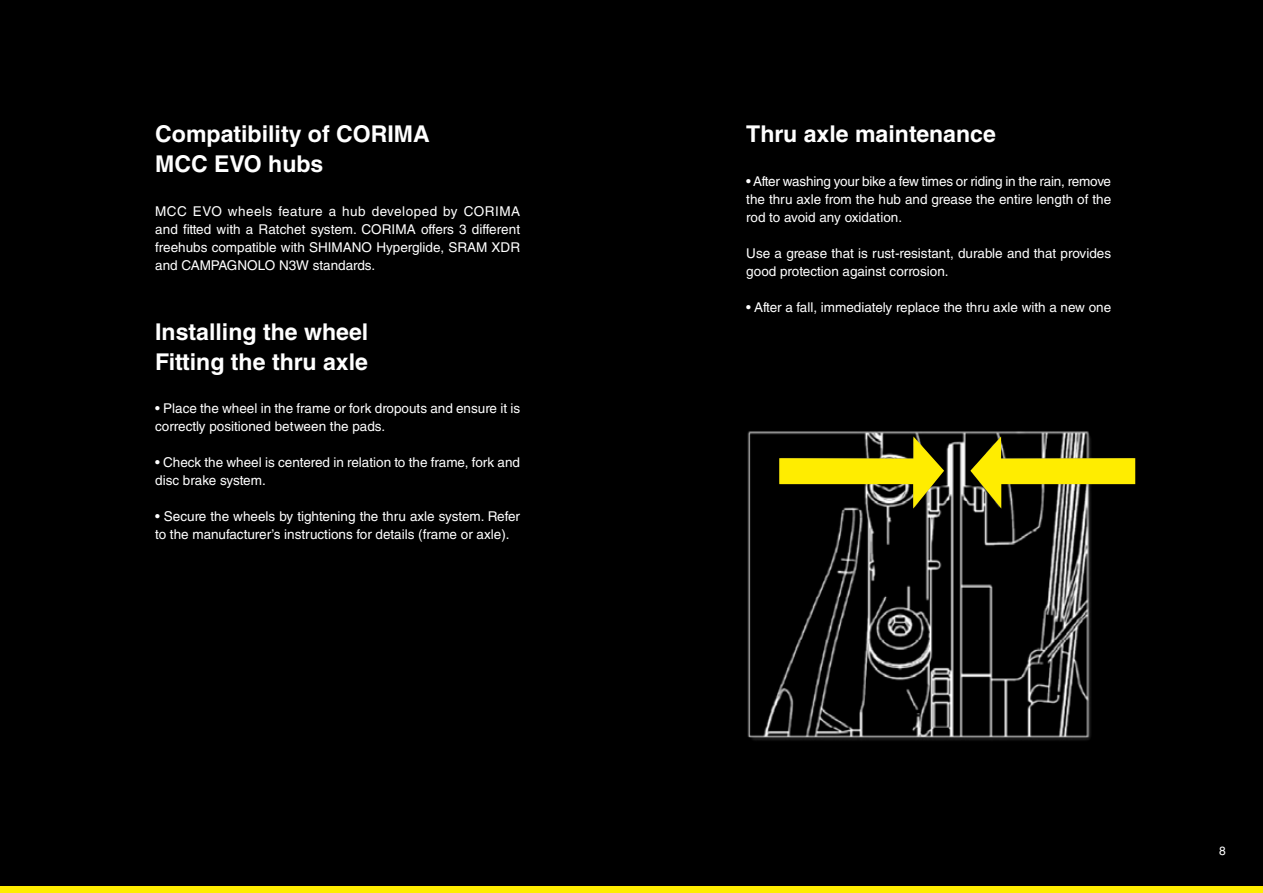
<style>
.page{position:relative;width:1263px;height:893px;background:#000}
.page>*{position:absolute;margin:0;border:0;box-sizing:border-box;transform-origin:0 0}
.t1{font:700 23.1px/30px "Helvetica LT Std";color:#fff}
.t2{font:13.5px/18px "Helvetica LT Std";color:#fff}
.t3{font:12px "Helvetica LT Std";color:#fff}
</style>
<div class="page">
<div style="left:0;top:886px;width:1263px;height:7px;background:#ffed00"></div>
<img style="left:747px;top:431px;width:389px;height:310px">
<svg style="left:779px;top:436px;width:165px;height:73px"></svg>
<svg style="left:970px;top:436px;width:165px;height:73px"></svg>
<h1 class="t1" style="left:155px;top:119px;width:276px">Compatibility of CORIMA<br>MCC EVO hubs</h1>
<p class="t2" style="left:155px;top:202px;width:366px;text-align:justify">MCC EVO wheels feature a hub developed by CORIMA and fitted with a Ratchet system. CORIMA offers 3 different freehubs compatible with SHIMANO Hyperglide, SRAM XDR and CAMPAGNOLO N3W standards.</p>
<h1 class="t1" style="left:155px;top:316px;width:215px">Installing the wheel<br>Fitting the thru axle</h1>
<p class="t2" style="left:155px;top:399px;width:366px">• Place the wheel in the frame or fork dropouts and ensure it is correctly positioned between the pads.</p>
<p class="t2" style="left:155px;top:453px;width:366px">• Check the wheel is centered in relation to the frame, fork and disc brake system.</p>
<p class="t2" style="left:155px;top:507px;width:366px">• Secure the wheels by tightening the thru axle system. Refer to the manufacturer’s instructions for details (frame or axle).</p>
<h1 class="t1" style="left:746px;top:119px;width:251px">Thru axle maintenance</h1>
<p class="t2" style="left:746px;top:172px;width:366px;text-align:justify">• After washing your bike a few times or riding in the rain, remove the thru axle from the hub and grease the entire length of the rod to avoid any oxidation.</p>
<p class="t2" style="left:746px;top:244px;width:366px">Use a grease that is rust-resistant, durable and that provides good protection against corrosion.</p>
<p class="t2" style="left:746px;top:298px;width:366px">• After a fall, immediately replace the thru axle with a new one</p>
<p class="t3" style="left:1219px;top:844px;width:8px">8</p>
</div>
